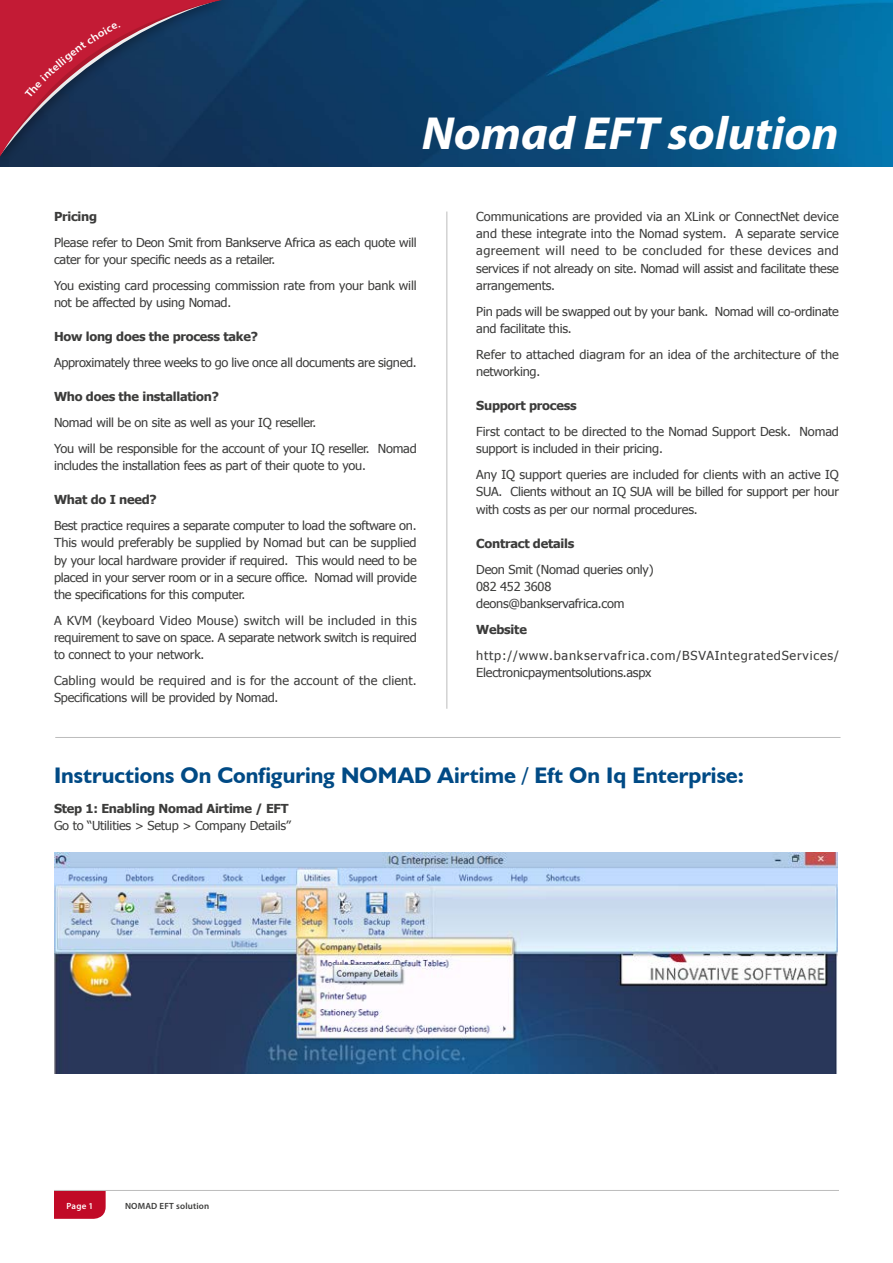
<style>
.page{position:relative;width:893px;height:1263px;background:#fff}
.page>*{position:absolute;margin:0;border:0;box-sizing:border-box;transform-origin:0 0}
.t1{font:italic 700 46.65px "Myriad Pro";color:#fff;scale:1.04 1}
.t2{font:700 22.5px "Humanist 521 BT";color:#004a85}
.t3{font:12.3px/17.2px "Tahoma";letter-spacing:-.02em;color:#3c3c3b}
.t4{font:700 12.3px "Tahoma";letter-spacing:-.02em;color:#3c3c3b}
.t5{font:12.3px/17.2px "Tahoma";letter-spacing:.01em;color:#3c3c3b}
.t6{font:12.3px/17.2px "Tahoma";letter-spacing:.06em;color:#3c3c3b}
.t7{font:12.3px/17.2px "Tahoma";color:#3c3c3b}
.t8{font:600 9px "Myriad Pro";letter-spacing:.02em;color:#3c3c3b}
.t9{font:600 9px "Myriad Pro";color:#fff}
</style>
<div class="page">
<img style="left:553px;top:0;width:340px;height:166px">
<svg style="left:0;top:0;width:553px;height:212px;fill:#0d406b"></svg>
<svg style="left:54px;top:1191px;width:52px;height:28px"></svg>
<hr style="left:54px;top:1190px;width:785px;height:1px;background:#bcbcbc">
<hr style="left:446px;top:212px;width:1px;height:497px;background:#bcbcbc">
<img style="left:54px;top:853px;width:784px;height:220px">
<hr style="left:55px;top:737px;width:785px;height:1px;background:#bcbcbc">
<svg style="left:0;top:0;width:227px;height:154px;background:#562e4e"></svg>
<h1 class="t1" style="left:421px;top:103px;width:403px">Nomad EFT solution</h1>
<p class="t4" style="left:54px;top:208px;width:45px">Pricing</p>
<p class="t3" style="left:54px;top:233px;width:364px">Please refer to Deon Smit from Bankserve Africa as each quote will cater for your specific needs as a retailer.</p>
<p class="t3" style="left:54px;top:276px;width:364px">You existing card processing commission rate from your bank will not be affected by using Nomad.</p>
<p class="t4" style="left:54px;top:328px;width:205px">How long does the process take?</p>
<p class="t3" style="left:54px;top:353px;width:364px">Approximately three weeks to go live once all documents are signed.</p>
<p class="t4" style="left:54px;top:388px;width:166px">Who does the installation?</p>
<p class="t3" style="left:54px;top:409px;width:364px;line-height:25.8px">Nomad will be on site as well as your IQ reseller.<br>You will be responsible for the account of your IQ reseller. Nomad</p>
<p class="t3" style="left:54px;top:456px;width:313px">includes the installation fees as part of their quote to you.</p>
<p class="t4" style="left:54px;top:491px;width:104px">What do I need?</p>
<p class="t3" style="left:54px;top:516px;width:364px;text-align:justify">Best practice requires a separate computer to load the software on.<br>This would preferably be supplied by Nomad but can be supplied by your local hardware provider if required. This would need to be placed in your server room or in a secure office. Nomad will provide the specifications for this computer.</p>
<p class="t3" style="left:54px;top:611px;width:364px;text-align:justify">A KVM (keyboard Video Mouse) switch will be included in this requirement to save on space. A separate network switch is required to connect to your network.</p>
<p class="t5" style="left:54px;top:671px;width:364px">Cabling would be required and is for the account of the client.<br>Specifications will be provided by Nomad.</p>
<p class="t3" style="left:476px;top:207px;width:364px;text-align:justify">Communications are provided via an XLink or ConnectNet device and these integrate into the Nomad system. A separate service agreement will need to be concluded for these devices and services if not already on site. Nomad will assist and facilitate these arrangements.</p>
<p class="t3" style="left:476px;top:302px;width:364px">Pin pads will be swapped out by your bank. Nomad will co-ordinate and facilitate this.</p>
<p class="t7" style="left:476px;top:345px;width:364px">Refer to attached diagram for an idea of the architecture of the networking.</p>
<p class="t4" style="left:476px;top:397px;width:102px">Support process</p>
<p class="t3" style="left:476px;top:422px;width:364px">First contact to be directed to the Nomad Support Desk. Nomad support is included in their pricing.</p>
<p class="t3" style="left:476px;top:465px;width:364px;text-align:justify">Any IQ support queries are included for clients with an active IQ SUA. Clients without an IQ SUA will be billed for support per hour with costs as per our normal procedures.</p>
<p class="t4" style="left:476px;top:535px;width:100px">Contract details</p>
<p class="t3" style="left:476px;top:560px;width:179px">Deon Smit (Nomad queries only)<br>082 452 3608 deons@bankservafrica.com</p>
<p class="t4" style="left:476px;top:621px;width:52px">Website</p>
<p class="t6" style="left:476px;top:646px;width:364px">http://www.bankservafrica.com/BSVAIntegratedServices/<br>Electronicpaymentsolutions.aspx</p>
<h2 class="t2" style="left:54px;top:761px;width:691px">Instructions On Configuring NOMAD Airtime / Eft On Iq Enterprise:</h2>
<p class="t4" style="left:54px;top:799px;width:236px">Step 1: Enabling Nomad Airtime / EFT</p>
<p class="t3" style="left:54px;top:816px;width:239px">Go to “Utilities &gt; Setup &gt; Company Details”</p>
<p class="t9" style="left:67px;top:1200px;width:28px">Page 1</p>
<p class="t8" style="left:125px;top:1200px;width:86px">NOMAD EFT solution</p>
</div>
